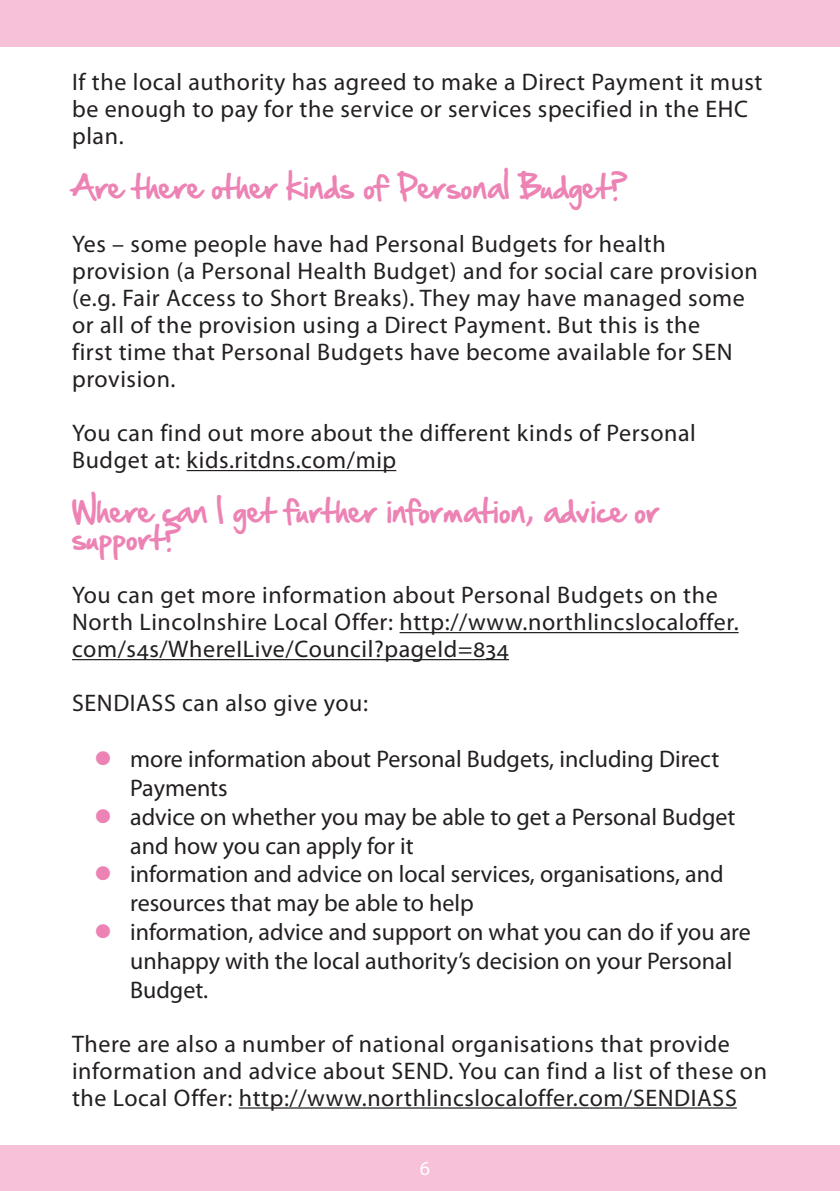
<style>
.page{position:relative;width:840px;height:1191px;background:#fff}
.page>*{position:absolute;margin:0;border:0;box-sizing:border-box;transform-origin:0 0}
.Body{font:28px/27px "Hand Of Sean";letter-spacing:.025em;color:#ed83b4}
.Body-2{font:24px/27px "Myriad Pro";letter-spacing:.025em;color:#231f20}
.Blue_Bullets_Black_T{font:24px/28.8px "Myriad Pro";color:#231f20}
.t1{font:20px "Myriad Pro";color:#fff}
</style>
<div class="page">
<div style="left:0;top:0;width:839px;height:46px;background:#f6c1d9"></div>
<div style="left:0;top:1144px;width:839px;height:47px;background:#f6c1d9"></div>
<hr style="left:839px;top:0;width:1px;height:46px;background:#ed83b4">
<hr style="left:839px;top:1144px;width:1px;height:47px;background:#ed83b4">
<hr style="left:186px;top:470px;width:210px;height:1px;background:#231f20">
<hr style="left:399px;top:632px;width:339px;height:1px;background:#231f20">
<hr style="left:72px;top:659px;width:436px;height:1px;background:#231f20">
<hr style="left:239px;top:1107px;width:497px;height:1px;background:#231f20">
<p class="Body-2" style="left:72px;top:68px;width:691px">If the local authority has agreed to make a Direct Payment it must be enough to pay for the service or services specified in the EHC plan.</p>
<p class="Body" style="left:72px;top:173px;width:556px">Are there other kinds of Personal Budget?</p>
<p class="Body-2" style="left:72px;top:230px;width:687px">Yes – some people have had Personal Budgets for health provision (a Personal Health Budget) and for social care provision (e.g. Fair Access to Short Breaks). They may have managed some or all of the provision using a Direct Payment. But this is the<br>first time that Personal Budgets have become available for SEN provision.</p>
<p class="Body-2" style="left:72px;top:419px;width:625px">You can find out more about the different kinds of Personal<br>Budget at: kids.ritdns.com/mip</p>
<p class="Body" style="left:72px;top:497px;width:588px">Where can I get further information, advice or support?</p>
<p class="Body-2" style="left:72px;top:581px;width:667px">You can get more information about Personal Budgets on the<br>North Lincolnshire Local Offer: http://www.northlincslocaloffer. com/s4s/WhereILive/Council?pageId=834</p>
<p class="Body-2" style="left:72px;top:689px;width:297px">SENDIASS can also give you:</p>
<p class="Blue_Bullets_Black_T" style="left:130px;top:744px;width:590px">more information about Personal Budgets, including Direct<br>Payments</p>
<p class="Blue_Bullets_Black_T" style="left:130px;top:802px;width:606px">advice on whether you may be able to get a Personal Budget and how you can apply for it</p>
<p class="Blue_Bullets_Black_T" style="left:130px;top:859px;width:594px">information and advice on local services, organisations, and resources that may be able to help</p>
<p class="Blue_Bullets_Black_T" style="left:130px;top:917px;width:622px">information, advice and support on what you can do if you are unhappy with the local authority’s decision on your Personal<br>Budget.</p>
<p class="Body-2" style="left:72px;top:1029px;width:659px">There are also a number of national organisations that provide</p>
<p class="Body-2" style="left:72px;top:1056px;width:696px">information and advice about SEND. You can find a list of these on the Local Offer: http://www.northlincslocaloffer.com/SENDIASS</p>
<p class="t1" style="left:420px;top:1155px;width:12px">6</p>
</div>
